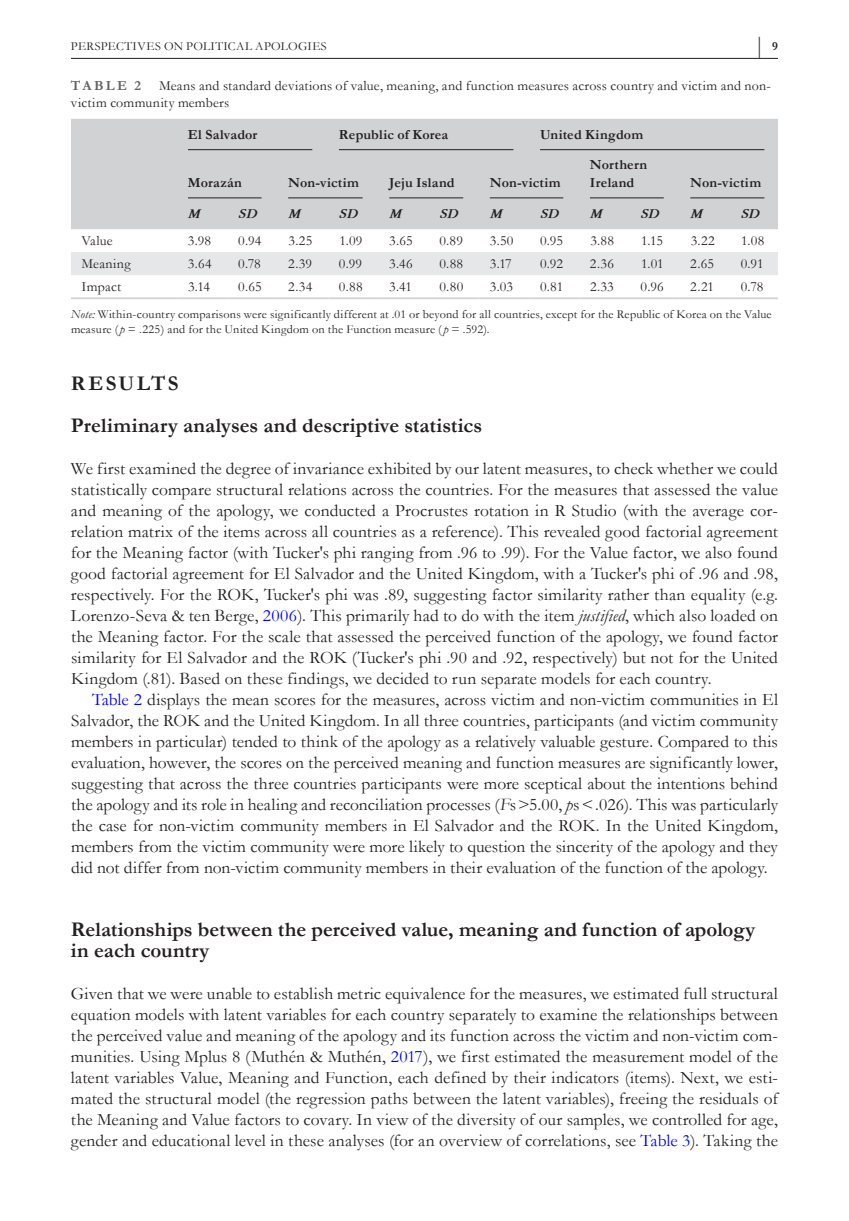
<style>
.page{position:relative;width:849px;height:1221px;background:#fff}
.page>*{position:absolute;margin:0;border:0;box-sizing:border-box;transform-origin:0 0}
.t1{font:700 23.62px "Garamond";color:#231f20;scale:.47 1}
.t2{font:700 21px/42px "Garamond";color:#231f20}
.t3{font:17.5px/21px "Garamond";letter-spacing:.005em;color:#231f20;text-align:justify}
.t4{font:14px/17.5px "Garamond";letter-spacing:.015em;color:#231f20}
.t5{font:700 14px/17.5px "Garamond";letter-spacing:.015em;color:#231f20}
.t6{font:italic 700 14px "Garamond";letter-spacing:.01em;color:#231f20}
.t7{font:700 14px "Garamond";letter-spacing:.165em;color:#636366}
.t8{font:12.25px/15.8px "Garamond";letter-spacing:.02em;color:#231f20}
.s1{font-size:12.25px}
.s2{font-style:italic}
.s3{color:#00f}
</style>
<div class="page">
<hr style="left:71px;top:58px;width:706px;height:1px;background:#231f20">
<div style="left:71px;top:119px;width:706px;height:110px;background:#d1d2d4"></div>
<div style="left:71px;top:252px;width:706px;height:23px;background:#e6e7e9"></div>
<hr style="left:71px;top:297px;width:106px;height:2px;background:#d1d2d4">
<hr style="left:177px;top:297px;width:51px;height:2px;background:#d1d2d4">
<hr style="left:228px;top:297px;width:49px;height:2px;background:#d1d2d4">
<hr style="left:277px;top:297px;width:51px;height:2px;background:#d1d2d4">
<hr style="left:328px;top:297px;width:50px;height:2px;background:#d1d2d4">
<hr style="left:378px;top:297px;width:51px;height:2px;background:#d1d2d4">
<hr style="left:429px;top:297px;width:50px;height:2px;background:#d1d2d4">
<hr style="left:479px;top:297px;width:50px;height:2px;background:#d1d2d4">
<hr style="left:529px;top:297px;width:50px;height:2px;background:#d1d2d4">
<hr style="left:579px;top:297px;width:50px;height:2px;background:#d1d2d4">
<hr style="left:629px;top:297px;width:50px;height:2px;background:#d1d2d4">
<hr style="left:679px;top:297px;width:51px;height:2px;background:#d1d2d4">
<hr style="left:730px;top:297px;width:47px;height:2px;background:#d1d2d4">
<hr style="left:188px;top:149px;width:124px;height:1px;background:#231f20">
<hr style="left:339px;top:149px;width:174px;height:1px;background:#231f20">
<hr style="left:540px;top:149px;width:224px;height:1px;background:#231f20">
<hr style="left:188px;top:197px;width:73px;height:1px;background:#231f20">
<hr style="left:288px;top:197px;width:74px;height:1px;background:#231f20">
<hr style="left:389px;top:197px;width:74px;height:1px;background:#231f20">
<hr style="left:489px;top:197px;width:74px;height:1px;background:#231f20">
<hr style="left:589px;top:197px;width:74px;height:1px;background:#231f20">
<hr style="left:690px;top:197px;width:74px;height:1px;background:#231f20">
<p class="t8" style="left:71px;top:38px;width:257px">PERSPECTIVES ON POLITICAL APOLOGIES</p>
<h1 class="t1" style="left:756px;top:29px;width:47px">| <span class="s1">9</span></h1>
<p class="t7" style="left:71px;top:76px;width:72px">TABLE 2</p>
<p class="t4" style="left:71px;top:76px;width:701px;text-indent:88px">Means and standard deviations of value, meaning, and function measures across country and victim and non&shy;victim community members</p>
<p class="t5" style="left:188px;top:126px;width:71px">El Salvador</p>
<p class="t5" style="left:339px;top:126px;width:111px">Republic of Korea</p>
<p class="t5" style="left:540px;top:126px;width:105px">United Kingdom</p>
<p class="t5" style="left:188px;top:174px;width:55px">Morazán</p>
<p class="t5" style="left:288px;top:174px;width:72px">Non-victim</p>
<p class="t5" style="left:389px;top:174px;width:67px">Jeju Island</p>
<p class="t5" style="left:489px;top:174px;width:72px">Non-victim</p>
<p class="t5" style="left:589px;top:156px;width:59px">Northern<br>Ireland</p>
<p class="t5" style="left:690px;top:174px;width:72px">Non-victim</p>
<p class="t6" style="left:188px;top:206px;width:13px">M</p>
<p class="t6" style="left:238px;top:206px;width:20px">SD</p>
<p class="t6" style="left:288px;top:206px;width:13px">M</p>
<p class="t6" style="left:339px;top:206px;width:20px">SD</p>
<p class="t6" style="left:389px;top:206px;width:13px">M</p>
<p class="t6" style="left:439px;top:206px;width:20px">SD</p>
<p class="t6" style="left:489px;top:206px;width:13px">M</p>
<p class="t6" style="left:540px;top:206px;width:20px">SD</p>
<p class="t6" style="left:589px;top:206px;width:13px">M</p>
<p class="t6" style="left:640px;top:206px;width:20px">SD</p>
<p class="t6" style="left:690px;top:206px;width:13px">M</p>
<p class="t6" style="left:740px;top:206px;width:20px">SD</p>
<p class="t4" style="left:81px;top:231px;width:33px">Value</p>
<p class="t4" style="left:188px;top:231px;width:25px">3.98</p>
<p class="t4" style="left:238px;top:231px;width:25px">0.94</p>
<p class="t4" style="left:288px;top:231px;width:25px">3.25</p>
<p class="t4" style="left:339px;top:231px;width:25px">1.09</p>
<p class="t4" style="left:389px;top:231px;width:25px">3.65</p>
<p class="t4" style="left:439px;top:231px;width:25px">0.89</p>
<p class="t4" style="left:489px;top:231px;width:25px">3.50</p>
<p class="t4" style="left:540px;top:231px;width:24px">0.95</p>
<p class="t4" style="left:590px;top:231px;width:25px">3.88</p>
<p class="t4" style="left:640px;top:231px;width:23px">1.15</p>
<p class="t4" style="left:690px;top:231px;width:25px">3.22</p>
<p class="t4" style="left:741px;top:231px;width:25px">1.08</p>
<p class="t4" style="left:81px;top:254px;width:51px">Meaning</p>
<p class="t4" style="left:188px;top:254px;width:25px">3.64</p>
<p class="t4" style="left:238px;top:254px;width:24px">0.78</p>
<p class="t4" style="left:288px;top:254px;width:25px">2.39</p>
<p class="t4" style="left:339px;top:254px;width:25px">0.99</p>
<p class="t4" style="left:389px;top:254px;width:25px">3.46</p>
<p class="t4" style="left:439px;top:254px;width:25px">0.88</p>
<p class="t4" style="left:489px;top:254px;width:23px">3.17</p>
<p class="t4" style="left:540px;top:254px;width:25px">0.92</p>
<p class="t4" style="left:589px;top:254px;width:25px">2.36</p>
<p class="t4" style="left:640px;top:254px;width:24px">1.01</p>
<p class="t4" style="left:690px;top:254px;width:25px">2.65</p>
<p class="t4" style="left:740px;top:254px;width:24px">0.91</p>
<p class="t4" style="left:81px;top:278px;width:41px">Impact</p>
<p class="t4" style="left:188px;top:278px;width:24px">3.14</p>
<p class="t4" style="left:238px;top:278px;width:25px">0.65</p>
<p class="t4" style="left:288px;top:278px;width:26px">2.34</p>
<p class="t4" style="left:339px;top:278px;width:25px">0.88</p>
<p class="t4" style="left:389px;top:278px;width:24px">3.41</p>
<p class="t4" style="left:439px;top:278px;width:25px">0.80</p>
<p class="t4" style="left:489px;top:278px;width:25px">3.03</p>
<p class="t4" style="left:540px;top:278px;width:25px">0.81</p>
<p class="t4" style="left:589px;top:278px;width:25px">2.33</p>
<p class="t4" style="left:640px;top:278px;width:25px">0.96</p>
<p class="t4" style="left:690px;top:278px;width:25px">2.21</p>
<p class="t4" style="left:740px;top:278px;width:24px">0.78</p>
<p class="t8" style="left:71px;top:305px;width:702px"><span class="s2">Note:</span> Within-country comparisons were significantly different at .01 or beyond for all countries, except for the Republic of Korea on the Value measure (<span class="s2">p</span> = .225) and for the United Kingdom on the Function measure (<span class="s2">p</span> = .592).</p>
<p class="t2" style="left:71px;top:362px;width:412px">RESULTS<br>Preliminary analyses and descriptive statistics</p>
<p class="t3" style="left:71px;top:457px;width:708px">We first examined the degree of invariance exhibited by our latent measures, to check whether we could statistically compare structural relations across the countries. For the measures that assessed the value and meaning of the apology, we conducted a Procrustes rotation in R Studio (with the average cor&shy;relation matrix of the items across all countries as a reference). This revealed good factorial agreement for the Meaning factor (with Tucker's phi ranging from .96 to .99). For the Value factor, we also found good factorial agreement for El Salvador and the United Kingdom, with a Tucker's phi of .96 and .98, respectively. For the ROK, Tucker's phi was .89, suggesting factor similarity rather than equality (e.g.<br>Lorenzo-Seva &amp; ten Berge, <span class="s3">2006</span>). This primarily had to do with the item <span class="s2">justified</span>, which also loaded on the Meaning factor. For the scale that assessed the perceived function of the apology, we found factor similarity for El Salvador and the ROK (Tucker's phi .90 and .92, respectively) but not for the United Kingdom (.81). Based on these findings, we decided to run separate models for each country.</p>
<p class="t3" style="left:71px;top:688px;width:708px;text-indent:21px"><span class="s3">Table 2</span> displays the mean scores for the measures, across victim and non-victim communities in El Salvador, the ROK and the United Kingdom. In all three countries, participants (and victim community members in particular) tended to think of the apology as a relatively valuable gesture. Compared to this evaluation, however, the scores on the perceived meaning and function measures are significantly lower, suggesting that across the three countries participants were more sceptical about the intentions behind the apology and its role in healing and reconciliation processes (<span class="s2">F</span>s&gt;5.00, <span class="s2">p</span>s&lt;.026). This was particularly the case for non-victim community members in El Salvador and the ROK. In the United Kingdom, members from the victim community were more likely to question the sincerity of the apology and they did not differ from non-victim community members in their evaluation of the function of the apology.</p>
<p class="t2" style="left:71px;top:919px;width:685px;line-height:21px">Relationships between the perceived value, meaning and function of apology in each country</p>
<p class="t3" style="left:71px;top:982px;width:708px">Given that we were unable to establish metric equivalence for the measures, we estimated full structural equation models with latent variables for each country separately to examine the relationships between the perceived value and meaning of the apology and its function across the victim and non-victim com&shy;munities. Using Mplus 8 (Muthén &amp; Muthén, <span class="s3">2017</span>), we first estimated the measurement model of the latent variables Value, Meaning and Function, each defined by their indicators (items). Next, we esti&shy;mated the structural model (the regression paths between the latent variables), freeing the residuals of the Meaning and Value factors to covary. In view of the diversity of our samples, we controlled for age, gender and educational level in these analyses (for an overview of correlations, see <span class="s3">Table 3</span>). Taking the</p>
</div>
